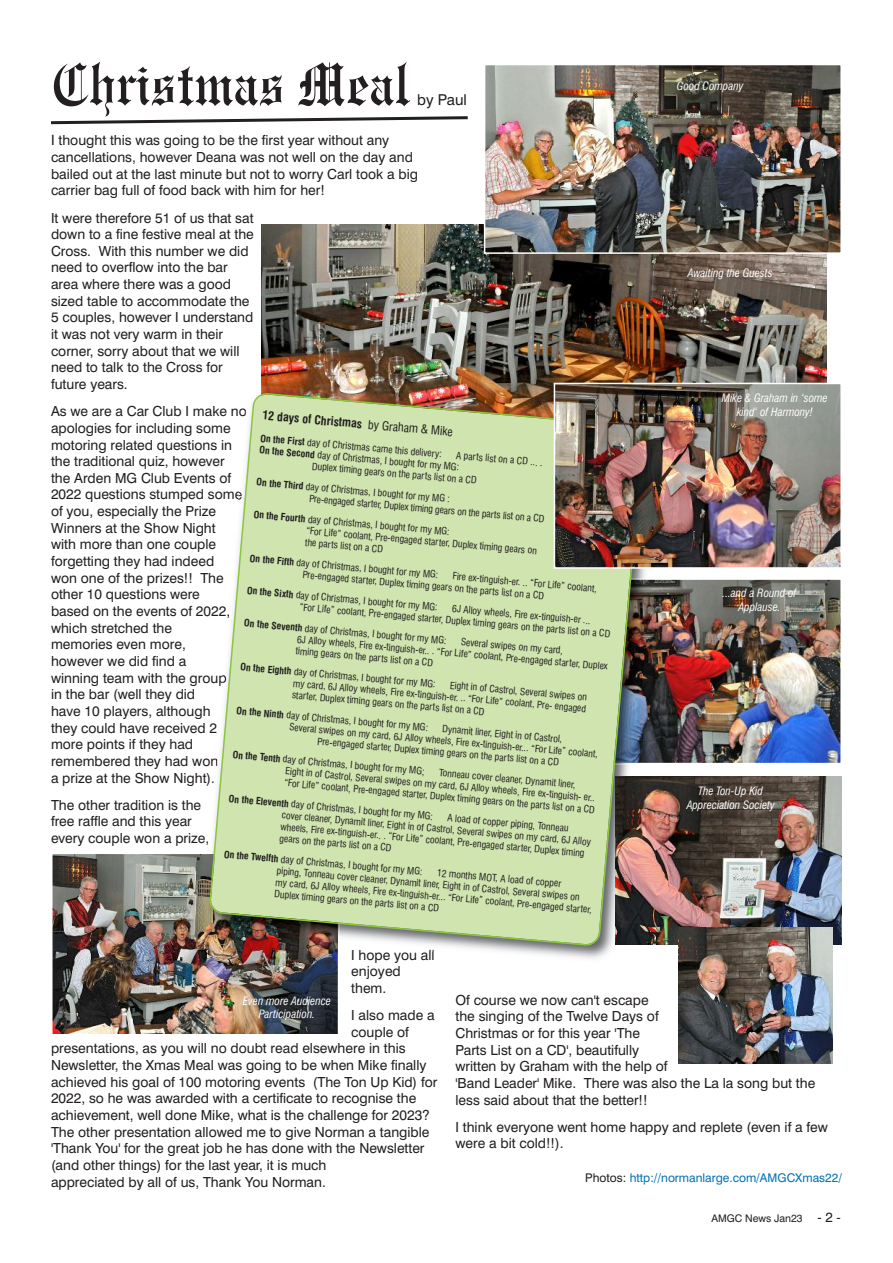
<style>
.page{position:relative;width:893px;height:1263px;background:#fff}
.page>*{position:absolute;margin:0;border:0;box-sizing:border-box;transform-origin:0 0}
.t1{font:60px "Engravers Old English BT";color:#231f20}
.t2{font:15px "Swiss 721 BT";color:#231f20}
.t3{font:13.8px/16.6px "Swiss 721 BT";color:#231f20}
.t4{font:12px "Swiss 721 BT";color:#0072b5}
.t5{font:700 condensed 12px "Swiss 721 BT";color:#231f20}
.t6{font:italic condensed 11.25px/13.5px "Swiss 721 BT";color:#fff;text-align:center}
.t7{font:10.5px "Swiss 721 BT";color:#231f20}
.t8{font:condensed 9.75px/11.7px "Swiss 721 BT";color:#231f20}
.s1{font-size:14.25px}
.s2{font-weight:400}
.s3{font-weight:700}
.s4{color:#231f20}
.s5{font-size:13.5px}
</style>
<div class="page">
<img style="left:261px;top:224px;width:566px;height:160px">
<img style="left:487px;top:67px;width:352px;height:184px">
<div style="left:484px;top:64px;width:358px;height:190px;border:2px solid #fff"></div>
<img style="left:664px;top:581px;width:175px;height:180px">
<div style="left:611px;top:578px;width:231px;height:186px;border:2px solid #fff"></div>
<img style="left:54px;top:855px;width:282px;height:179px">
<div style="left:51px;top:852px;width:288px;height:186px;border:2px solid #fff"></div>
<img style="left:207px;top:384px;width:457px;height:583px">
<svg style="left:428px;top:949px;width:6px;height:2px"></svg>
<img style="left:261px;top:385px;width:293px;height:7px">
<img style="left:644px;top:580px;width:7px;height:183px">
<img style="left:201px;top:854px;width:8px;height:89px">
<svg style="left:209px;top:392px;width:435px;height:554px;background:#cadcab"></svg>
<img style="left:557px;top:386px;width:282px;height:180px">
<div style="left:554px;top:383px;width:288px;height:186px;border:2px solid #fff"></div>
<img style="left:615px;top:776px;width:227px;height:168px">
<img style="left:679px;top:927px;width:154px;height:136px">
<svg style="left:51px;top:116px;width:417px;height:9px"></svg>
<h1 class="t1" style="left:51px;top:63px;width:360px">Christmas Meal</h1>
<h2 class="t2" style="left:417px;top:94px;width:51px">by Paul</h2>
<h3 class="t3" style="left:51px;top:133px;width:369px"><span class="s1">I</span> thought this was going to be the first year without any cancellations, however Deana was not well on the day and bailed out at the last minute but not to worry Carl took a big carrier bag full of food back with him for her!</h3>
<p class="t3" style="left:51px;top:211px;width:204px">It were therefore 51 of us that sat down to a fine festive meal at the<br>Cross. With this number we did need to overflow into the bar area where there was a good sized table to accommodate the<br>5 couples, however I understand it was not very warm in their corner, sorry about that we will need to talk to the Cross for future years.</p>
<p class="t3" style="left:51px;top:404px;width:197px">As we are a Car Club I make no apologies for including some motoring related questions in the traditional quiz, however the Arden MG Club Events of<br>2022 questions stumped some of you, especially the Prize<br>Winners at the Show Night<br>with more than one couple forgetting they had indeed<br>won one of the prizes!! The other 10 questions were<br>based on the events of 2022, which stretched the<br>memories even more,<br>however we did find a<br>winning team with the group<br>in the bar (well they did<br>have 10 players, although<br>they could have received 2 more points if they had remembered they had won<br>a prize at the Show Night).</p>
<h3 class="t3" style="left:51px;top:798px;width:160px">The other tradition is the free raffle and this year every couple won a prize,</h3>
<p class="t5" style="left:263px;top:410px;width:193px;rotate:5deg">12 days of Christmas <span class="s2">by Graham &amp; Mike</span></p>
<p class="t8" style="left:261px;top:433px;width:184px;rotate:5deg"><span class="s3">On the First</span> day of Christmas came this delivery:</p>
<p class="t8" style="left:260px;top:445px;width:202px;rotate:5deg"><span class="s3">On the Second</span> day of Christmas, I bought for my MG:</p>
<p class="t8" style="left:457px;top:450px;width:88px;rotate:5deg">A parts list on a CD ... .</p>
<p class="t8" style="left:313px;top:461px;width:167px;rotate:5deg">Duplex timing gears on the parts list on a CD</p>
<p class="t8" style="left:311px;top:482px;width:238px;text-indent:-54px;rotate:5deg"><span class="s3">On the Third</span> day of Christmas, I bought for my MG :<br>Pre- ngaged starter, Duplex timing gears on the parts list on a CD</p>
<p class="t8" style="left:256px;top:484px;width:198px;line-height:20.7px;text-indent:69px;rotate:5deg">e<br><span class="s3">On the Fourth</span> day of Christmas, I bought for my MG:</p>
<p class="t8" style="left:307px;top:525px;width:233px;rotate:5deg">“For Life” coolant, Pre-engaged starter, Duplex timing gears on the parts list on a CD</p>
<p class="t8" style="left:250px;top:553px;width:191px;rotate:5deg"><span class="s3">On the Fifth</span> day of Christmas, I bought for my MG:</p>
<p class="t8" style="left:304px;top:558px;width:296px;text-indent:150px;rotate:5deg">Fire ex-tinguish-er. .. “For Life” coolant,<br>Pre-engaged starter, Duplex timing gears on the parts list on a CD</p>
<p class="t8" style="left:247px;top:585px;width:193px;rotate:5deg"><span class="s3">On the Sixth</span> day of Christmas, I bought for my MG:</p>
<p class="t8" style="left:301px;top:590px;width:313px;text-indent:152px;rotate:5deg">6J Alloy wheels, Fire ex-tinguish-er ...<br>“For Life” coolant, Pre-engaged starter, Duplex timing gears on the parts list on a CD</p>
<p class="t8" style="left:245px;top:618px;width:205px;rotate:5deg"><span class="s3">On the Seventh</span> day of Christmas, I bought for my MG:</p>
<p class="t8" style="left:298px;top:622px;width:314px;text-indent:164px;rotate:5deg">Several swipes on my card,<br>6J Alloy wheels, Fire ex-tinguish-er.. . “For Life” coolant, Pre-engaged starter, Duplex timing gears on the parts list on a CD</p>
<p class="t8" style="left:241px;top:662px;width:198px;rotate:5deg"><span class="s3">On the Eighth</span> day of Christmas, I bought for my MG:</p>
<p class="t8" style="left:295px;top:666px;width:296px;text-align:right;rotate:5deg">Eight in of Castrol, Several swipes on<br>my card, 6J Alloy wheels, Fire ex-tinguish-er. .. “For Life” coolant, Pre- engaged</p>
<p class="t8" style="left:445px;top:698px;width:122px;line-height:20.7px;text-indent:-153px;rotate:5deg">starter, Duplex timing gears on the parts list on a CD<br>Dynamit liner, Eight in of Castrol,</p>
<p class="t8" style="left:237px;top:705px;width:194px;rotate:5deg"><span class="s3">On the Ninth</span> day of Christmas, I bought for my MG:</p>
<p class="t8" style="left:319px;top:724px;width:282px;text-indent:-29px;rotate:5deg">Several swipes on my card, 6J Alloy wheels, Fire ex-tinguish-er... “For Life” coolant,<br>Pre-engaged starter, Duplex timing gears on the parts list on a CD</p>
<p class="t8" style="left:233px;top:749px;width:194px;rotate:5deg"><span class="s3">On the Tenth</span> day of Christmas, I bought for my MG;</p>
<p class="t8" style="left:287px;top:754px;width:313px;text-indent:153px;rotate:5deg">Tonneau cover cleaner, Dynamit liner,<br>Eight in of Castrol, Several swipes on my card, 6J Alloy wheels, Fire ex-tinguish- er.. “For Life” coolant, Pre-engaged starter, Duplex timing gears on the parts list on a CD</p>
<p class="t8" style="left:229px;top:793px;width:206px;rotate:5deg"><span class="s3">On the Eleventh</span> day of Christmas, I bought for my MG:</p>
<p class="t8" style="left:283px;top:798px;width:312px;text-indent:166px;rotate:5deg">A load of copper piping, Tonneau<br>cover cleaner, Dynamit liner, Eight in of Castrol, Several swipes on my card, 6J Alloy wheels, Fire ex-tinguish-er.. . “For Life” coolant, Pre-engaged starter, Duplex timing gears on the parts list on a CD</p>
<p class="t8" style="left:224px;top:849px;width:201px;rotate:5deg"><span class="s3">On the Twelfth</span> day of Christmas, I bought for my MG:</p>
<p class="t8" style="left:278px;top:854px;width:319px;text-indent:160px;rotate:5deg">12 months MOT, A load of copper<br>piping, Tonneau cover cleaner, Dynamit liner, Eight in of Castrol, Several swipes on my card, 6J Alloy wheels, Fire ex-tinguish-er... “For Life” coolant, Pre-engaged starter, Duplex timing gears on the parts list on a CD</p>
<p class="t6" style="left:677px;top:80px;width:68px">Good Company</p>
<p class="t6" style="left:688px;top:267px;width:87px">Awaiting the Guests</p>
<p class="t6" style="left:722px;top:392px;width:108px">Mike &amp; Graham in ‘some kind‘ of Harmony!</p>
<p class="t6" style="left:723px;top:587px;width:75px">...and a Round of<br>Applause.</p>
<p class="t6" style="left:687px;top:785px;width:90px">The Ton-Up Kid<br>Appreciation Society</p>
<h3 class="t3" style="left:351px;top:948px;width:85px">I hope you all enjoyed them.</h3>
<h3 class="t3" style="left:351px;top:1008px;width:85px">I also made a</h3>
<h3 class="t3" style="left:351px;top:1025px;width:59px">couple of</h3>
<h3 class="t3" style="left:51px;top:1041px;width:356px">presentations, as you will no doubt read elsewhere in this</h3>
<h3 class="t3" style="left:51px;top:1058px;width:377px">Newsletter, the Xmas Meal was going to be when Mike finally</h3>
<h3 class="t3" style="left:51px;top:1075px;width:388px">achieved his goal of 100 motoring events (The Ton Up Kid) for</h3>
<h3 class="t3" style="left:51px;top:1091px;width:367px">2022, so he was awarded with a certificate to recognise the</h3>
<h3 class="t3" style="left:51px;top:1108px;width:380px">achievement, well done Mike, what is the challenge for 2023?</h3>
<h3 class="t3" style="left:51px;top:1125px;width:380px">The other presentation allowed me to give Norman a tangible</h3>
<h3 class="t3" style="left:51px;top:1141px;width:375px">'Thank You' for the great job he has done with the Newsletter</h3>
<h3 class="t3" style="left:51px;top:1158px;width:277px">(and other things) for the last year, it is much</h3>
<h3 class="t3" style="left:51px;top:1175px;width:276px">appreciated by all of us, Thank You Norman.</h3>
<p class="t6" style="left:243px;top:995px;width:90px">Even more Audience<br>Participation.</p>
<p class="t3" style="left:455px;top:993px;width:361px">Of course we now can't escape<br>the singing of the Twelve Days of<br>Christmas or for this year 'The<br>Parts List on a CD', beautifully<br>written by Graham with the help of<br>'Band Leader' Mike. There was also the La la song but the less said about that the better!!</p>
<h3 class="t3" style="left:455px;top:1120px;width:374px">I think everyone went home happy and replete (even if a few were a bit cold!!).</h3>
<p class="t4" style="left:585px;top:1173px;width:258px"><span class="s4">Photos:</span> http://normanlarge.com/AMGCXmas22/</p>
<p class="t7" style="left:711px;top:1214px;width:131px">AMGC News Jan23 <span class="s5">- 2 -</span></p>
</div>
